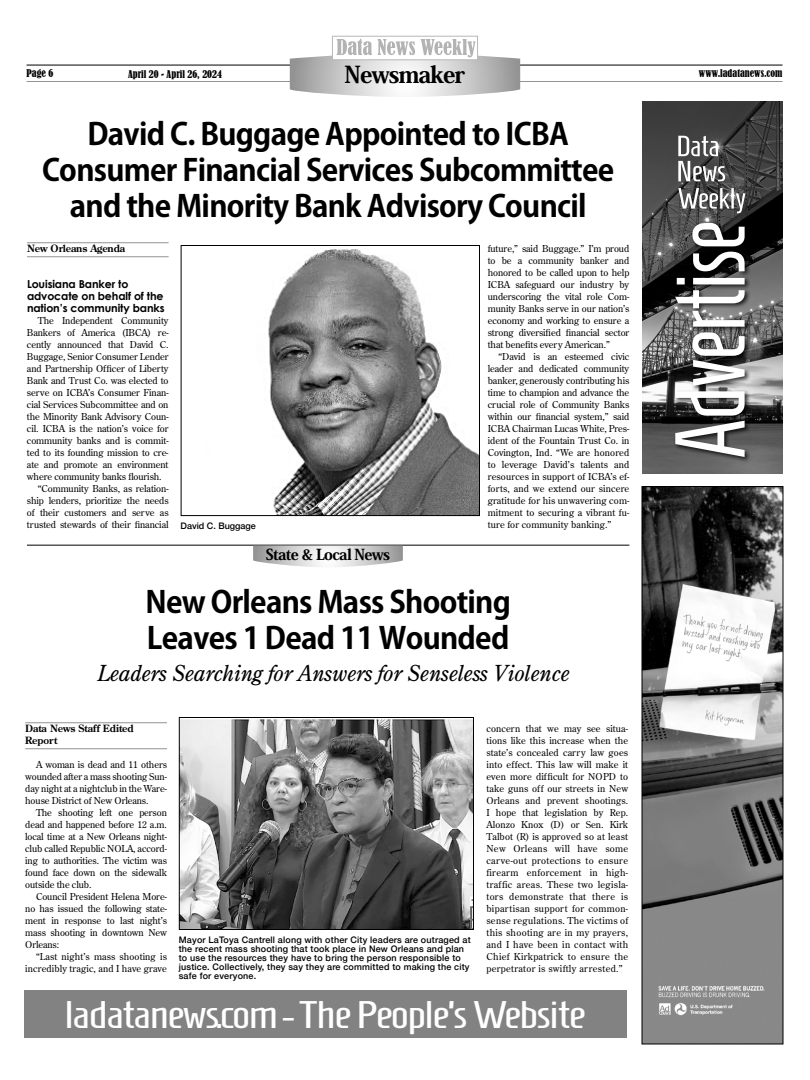
<style>
.page{position:relative;width:810px;height:1080px;background:#fff}
.page>*{position:absolute;margin:0;border:0;box-sizing:border-box;transform-origin:0 0}
.t1{font:38.5px "Homenaje";letter-spacing:-.025em;color:#fff;scale:1.22 1}
.t2{font:700 30px/36px "Koz Go Pro";letter-spacing:-.025em;color:#000;text-align:center}
.t3{font:800 23px "Koz Min Pro";letter-spacing:-.045em;color:#000}
.t4{font:italic 22px "Century Old Style Std";letter-spacing:-.01em;color:#000}
.t5{font:800 14.9px "Koz Min Pro";letter-spacing:-.045em;color:#000}
.t6{font:700 11px/12px "Century Gothic";letter-spacing:-.01em;color:#000}
.t7{font:condensed 10px "Bernard";color:#000}
.t8{font:700 10px/12px "Century Old Style Std";letter-spacing:-.01em;color:#000}
.t9{font:9.5px/12px "Century Old Style Std";letter-spacing:-.01em;color:#000;text-align:justify}
.t10{font:9.5px/12px "Century Old Style Std";letter-spacing:.03em;color:#000}
.t11{font:9.5px/12px "Century Old Style Std";letter-spacing:.01em;color:#000;text-align:right}
.t12{font:500 9px/9px "Helvetica Neue";letter-spacing:.02em;color:#000}
.t13{font:500 9px "Helvetica Neue";color:#000}
</style>
<div class="page">
<hr style="left:27px;top:81px;width:756px;height:1px;background:#939393">
<hr style="left:27px;top:65px;width:756px;height:1px;background:#000">
<div style="left:332px;top:36px;width:146px;height:24px;background:#fff;border:1px solid #b8b8b8"></div>
<svg style="left:289px;top:39px;width:231px;height:58px"></svg>
<hr style="left:27px;top:242px;width:142px;height:1px;background:#939393">
<hr style="left:27px;top:256px;width:142px;height:1px;background:#939393">
<hr style="left:25px;top:722px;width:142px;height:1px;background:#939393">
<hr style="left:25px;top:748px;width:142px;height:1px;background:#939393">
<hr style="left:27px;top:545px;width:602px;height:1px;background:#000">
<img style="left:268px;top:249px;width:210px;height:265px">
<div style="left:181px;top:245px;width:299px;height:271px;border:1px solid #000"></div>
<img style="left:181px;top:719px;width:291px;height:209px">
<div style="left:179px;top:717px;width:295px;height:213px;border:1px solid #000"></div>
<div style="left:24px;top:990px;width:602px;height:48px;background:#828282"></div>
<img style="left:644px;top:488px;width:138px;height:554px">
<div style="left:642px;top:486px;width:142px;height:558px;border:1px solid #000"></div>
<svg style="left:253px;top:546px;width:150px;height:21px"></svg>
<img style="left:643px;top:102px;width:140px;height:372px">
<svg style="left:678px;top:136px;width:47px;height:45px"></svg>
<svg style="left:678px;top:188px;width:67px;height:25px"></svg>
<div style="left:673px;top:221px;width:78px;height:242px;background:#000;opacity:.75"></div>
<svg style="left:675px;top:223px;width:70px;height:234px"></svg>
<h3 class="t3" style="left:345px;top:57px;width:122px">Newsmaker</h3>
<h2 class="t2" style="left:42px;top:118px;width:574px">David C. Buggage Appointed to ICBA<br>Consumer Financial Services Subcommittee and the Minority Bank Advisory Council</h2>
<p class="t7" style="left:27px;top:67px;width:28px">Page 6</p>
<p class="t7" style="left:128px;top:68px;width:95px">April 20 - April 26, 2024</p>
<p class="t7" style="left:699px;top:67px;width:85px">www.ladatanews.com</p>
<p class="t8" style="left:27px;top:242px;width:100px">New Orleans Agenda</p>
<p class="t6" style="left:27px;top:278px;width:139px">Louisiana Banker to advocate on behalf of the nation’s community banks</p>
<p class="t9" style="left:38px;top:314px;width:132px">The Independent Community</p>
<p class="t9" style="left:27px;top:326px;width:143px">Bankers of America (IBCA) re-</p>
<p class="t9" style="left:27px;top:338px;width:142px">cently announced that David C.</p>
<p class="t9" style="left:27px;top:350px;width:143px">Buggage, Senior Consumer Lender</p>
<p class="t9" style="left:27px;top:362px;width:143px">and Partnership Officer of Liberty</p>
<p class="t9" style="left:27px;top:374px;width:143px">Bank and Trust Co. was elected to</p>
<p class="t9" style="left:27px;top:386px;width:143px">serve on ICBA’s Consumer Finan-</p>
<p class="t9" style="left:27px;top:398px;width:143px">cial Services Subcommittee and on</p>
<p class="t9" style="left:27px;top:410px;width:143px">the Minority Bank Advisory Coun-</p>
<p class="t9" style="left:27px;top:422px;width:143px">cil. ICBA is the nation’s voice for</p>
<p class="t9" style="left:27px;top:434px;width:143px">community banks and is commit-</p>
<p class="t9" style="left:27px;top:446px;width:143px">ted to its founding mission to cre-</p>
<p class="t9" style="left:27px;top:458px;width:143px">ate and promote an environment</p>
<p class="t9" style="left:27px;top:470px;width:135px">where community banks flourish.</p>
<p class="t9" style="left:38px;top:482px;width:132px">“Community Banks, as relation-</p>
<p class="t9" style="left:27px;top:494px;width:143px">ship lenders, prioritize the needs</p>
<p class="t9" style="left:27px;top:506px;width:143px">of their customers and serve as</p>
<p class="t9" style="left:27px;top:518px;width:143px">trusted stewards of their financial</p>
<p class="t13" style="left:181px;top:519px;width:77px">David C. Buggage</p>
<h3 class="t5" style="left:266px;top:544px;width:126px">State &amp; Local News</h3>
<p class="t9" style="left:488px;top:242px;width:143px">future,” said Buggage.” I’m proud to be a community banker and honored to be called upon to help ICBA safeguard our industry by underscoring the vital role Com&shy;munity Banks serve in our nation’s economy and working to ensure a strong diversified financial sector that benefits every American.”</p>
<p class="t9" style="left:488px;top:350px;width:143px;text-indent:11px">“David is an esteemed civic leader and dedicated community banker, generously contributing his time to champion and advance the crucial role of Community Banks within our financial system,” said ICBA Chairman Lucas White, Pres&shy;ident of the Fountain Trust Co. in Covington, Ind. “We are honored to leverage David’s talents and resources in support of ICBA’s ef&shy;forts, and we extend our sincere gratitude for his unwavering com&shy;mitment to securing a vibrant fu&shy;ture for community banking.”</p>
<h2 class="t2" style="left:146px;top:586px;width:367px;text-align:left">New Orleans Mass Shooting<br>Leaves 1 Dead 11 Wounded</h2>
<h3 class="t4" style="left:97px;top:659px;width:474px">Leaders Searching for Answers for Senseless Violence</h3>
<p class="t8" style="left:25px;top:722px;width:110px">Data News Staff Edited<br>Report</p>
<p class="t9" style="left:25px;top:758px;width:143px;text-indent:11px">A woman is dead and 11 others wounded after a mass shooting Sun&shy;day night at a nightclub in the Ware&shy;house District of New Orleans.</p>
<p class="t9" style="left:25px;top:806px;width:143px;text-align:left;text-indent:11px">The shooting left one person dead and happened before 12 a.m. local time at a New Orleans night&shy;club called Republic NOLA, accord&shy;ing to authorities. The victim was found face down on the sidewalk outside the club.</p>
<p class="t9" style="left:25px;top:890px;width:143px;text-indent:11px">Council President Helena More&shy;no has issued the following state&shy;ment in response to last night’s mass shooting in downtown New Orleans:</p>
<p class="t11" style="left:25px;top:950px;width:143px">“Last night’s mass shooting is incredibly tragic, and I have grave</p>
<p class="t10" style="left:486px;top:722px;width:143px">concern that we may see situa&shy;tions like this increase when the state’s concealed carry law goes into effect. This law will make it even more difficult for NOPD to take guns off our streets in New<br>Orleans and prevent shootings.<br>I hope that legislation by Rep.<br>Alonzo Knox (D) or Sen. Kirk<br>Talbot (R) is approved so at least<br>New Orleans will have some carve-out protections to ensure firearm enforcement in high&shy;traffic areas. These two legisla&shy;tors demonstrate that there is bipartisan support for common&shy;sense regulations. The victims of this shooting are in my prayers, and I have been in contact with<br>Chief Kirkpatrick to ensure the perpetrator is swiftly arrested.”</p>
<p class="t12" style="left:179px;top:935px;width:294px">Mayor LaToya Cantrell along with other City leaders are outraged at the recent mass shooting that took place in New Orleans and plan to use the resources they have to bring the person responsible to justice. Collectively, they say they are committed to making the city safe for everyone.</p>
<h1 class="t1" style="left:65px;top:994px;width:428px">ladatanews.com - The People’s Website</h1>
</div>
